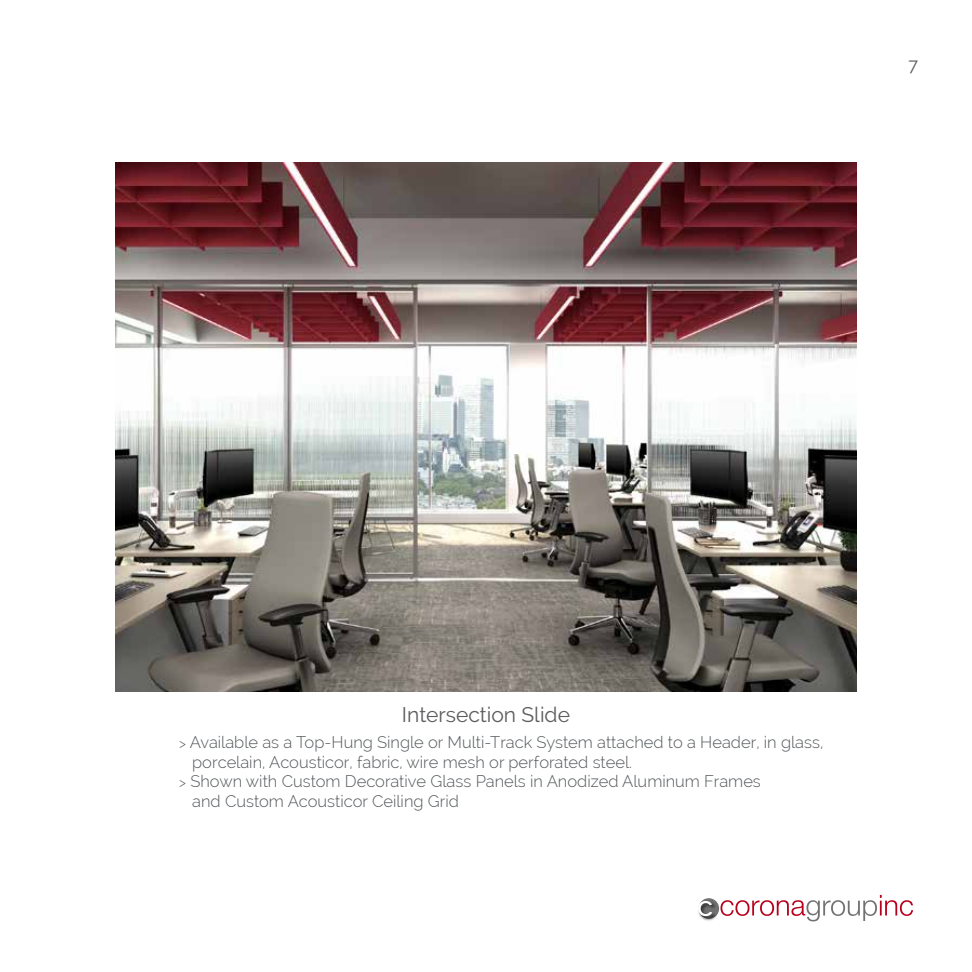
<style>
.page{position:relative;width:972px;height:972px;background:#fff}
.page>*{position:absolute;margin:0;border:0;box-sizing:border-box;transform-origin:0 0}
.t1{font:21px "Raleway";color:#5d5d60}
.t2{font:18px "Raleway";color:#5d5d60}
.t3{font:300 16.5px "Raleway";color:#53575a}
.s1{font-size:13.5px}
</style>
<div class="page">
<img style="left:115px;top:162px;width:742px;height:529px">
<svg style="left:721px;top:895px;width:192px;height:26px"></svg>
<svg style="left:698px;top:898px;width:21px;height:21px"></svg>
<img style="left:699px;top:900px;width:19px;height:21px">
<svg style="left:698px;top:901px;width:14px;height:15px"></svg>
<p class="t2" style="left:908px;top:54px;width:11px">7</p>
<p class="t1" style="left:402px;top:702px;width:170px">Intersection Slide</p>
<p class="t3" style="left:179px;top:733px;width:645px"><span class="s1">&gt;</span> Available as a Top-Hung Single or Multi-Track System attached to a Header, in glass,</p>
<p class="t3" style="left:192px;top:752px;width:442px">porcelain, Acousticor, fabric, wire mesh or perforated steel.</p>
<p class="t3" style="left:179px;top:772px;width:583px"><span class="s1">&gt;</span> Shown with Custom Decorative Glass Panels in Anodized Aluminum Frames</p>
<p class="t3" style="left:192px;top:791px;width:268px">and Custom Acousticor Ceiling Grid</p>
</div>
